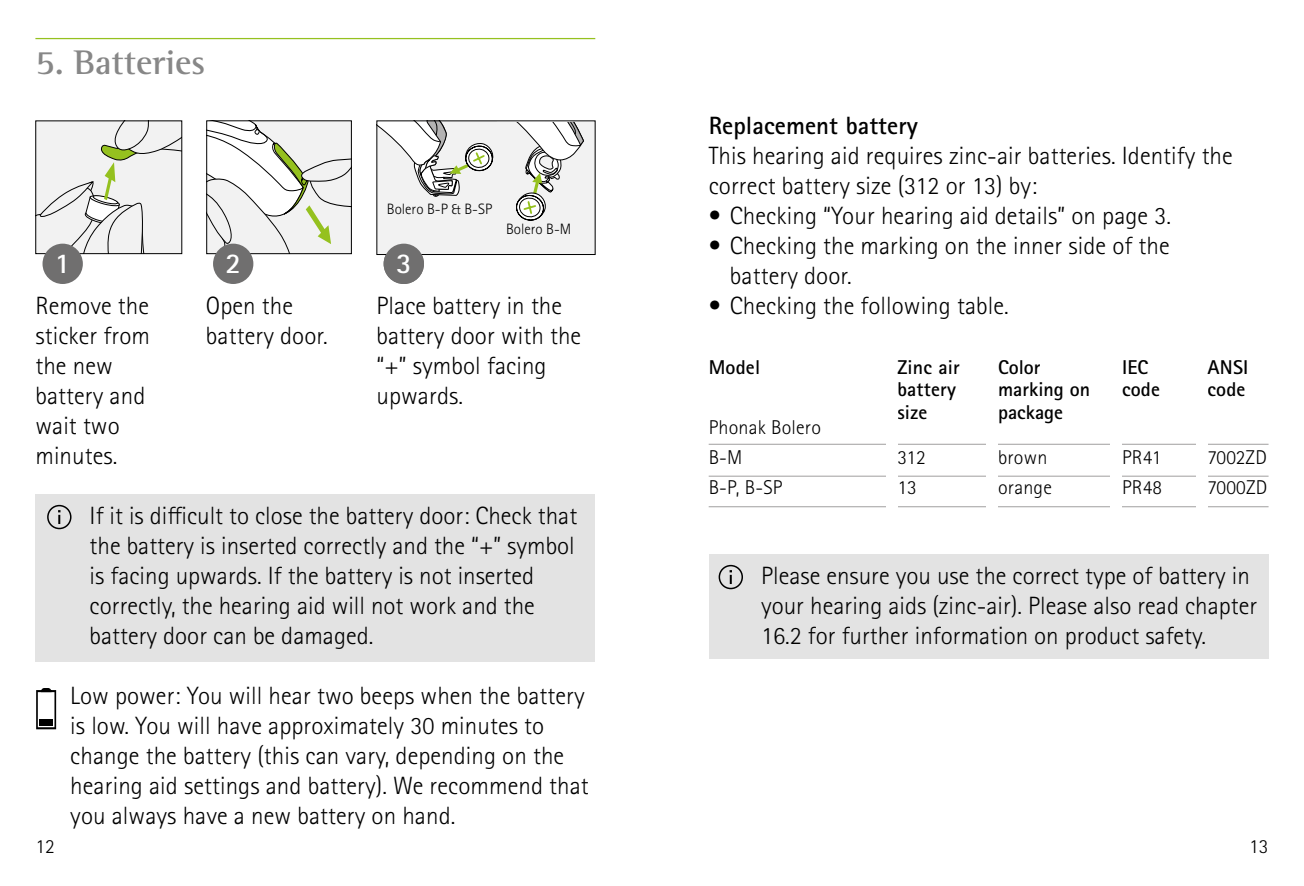
<style>
.page{position:relative;width:1304px;height:886px;background:#fff}
.page>*{position:absolute;margin:0;border:0;box-sizing:border-box;transform-origin:0 0}
.t1{font:700 35px "Rotis Semi Serif Pro";color:#878787}
.t2{font:700 28.75px "Rotis Sans Serif Pro";color:#fff}
.t3{font:300 25px/30px "Rotis Sans Serif Pro";letter-spacing:.005em;color:#000}
.t4{font:700 25px "Rotis Sans Serif Pro";letter-spacing:.005em;color:#000}
.t5{font:300 20px/30px "Rotis Sans Serif Pro";letter-spacing:.01em;color:#000}
.t6{font:700 20px/22.5px "Rotis Sans Serif Pro";letter-spacing:.01em;color:#000}
.t7{font:300 15px "Rotis Sans Serif Pro";color:#000}
</style>
<div class="page">
<div style="left:709px;top:554px;width:560px;height:105px;background:#e3e3e3"></div>
<svg style="left:719px;top:565px;width:24px;height:24px"></svg>
<hr style="left:709px;top:444px;width:560px;height:1px;background:#b3b2b2">
<hr style="left:709px;top:476px;width:560px;height:1px;background:#b3b2b2">
<hr style="left:709px;top:506px;width:560px;height:1px;background:#b3b2b2">
<div style="left:886px;top:389px;width:11px;height:120px;background:#fff"></div>
<div style="left:986px;top:389px;width:12px;height:120px;background:#fff"></div>
<div style="left:1110px;top:389px;width:11px;height:120px;background:#fff"></div>
<div style="left:1196px;top:389px;width:11px;height:120px;background:#fff"></div>
<div style="left:35px;top:494px;width:560px;height:168px;background:#e3e3e3"></div>
<hr style="left:35px;top:38px;width:560px;height:1px;background:#95c11f">
<svg style="left:47px;top:505px;width:25px;height:24px"></svg>
<svg style="left:36px;top:688px;width:20px;height:41px"></svg>
<div style="left:39px;top:719px;width:14px;height:6px;background:#000"></div>
<svg style="left:37px;top:122px;width:143px;height:130px"></svg>
<div style="left:35px;top:120px;width:147px;height:134px;border:1px solid #000"></div>
<div style="left:43px;top:244px;width:40px;height:40px;background:#706f6f;border-radius:50%"></div>
<div style="left:377px;top:121px;width:218px;height:133px;background:#f2f2f2"></div>
<div style="left:376px;top:120px;width:219px;height:135px;border:1px solid #000"></div>
<svg style="left:377px;top:121px;width:216px;height:114px"></svg>
<div style="left:384px;top:244px;width:40px;height:40px;background:#706f6f;border-radius:50%"></div>
<svg style="left:208px;top:122px;width:142px;height:130px"></svg>
<div style="left:206px;top:120px;width:146px;height:134px;border:1px solid #000"></div>
<div style="left:213px;top:244px;width:40px;height:40px;background:#706f6f;border-radius:50%"></div>
<h1 class="t1" style="left:35px;top:41px;width:172px">5. Batteries</h1>
<p class="t7" style="left:387px;top:200px;width:107px">Bolero B-P &amp; B-SP</p>
<p class="t2" style="left:55px;top:245px;width:17px">1</p>
<p class="t2" style="left:396px;top:245px;width:17px">3</p>
<p class="t2" style="left:225px;top:245px;width:17px">2</p>
<p class="t7" style="left:506px;top:221px;width:67px">Bolero B-M</p>
<p class="t3" style="left:35px;top:291px;width:116px">Remove the sticker from the new battery and wait two minutes.</p>
<p class="t3" style="left:206px;top:291px;width:123px">Open the battery door.</p>
<p class="t3" style="left:376px;top:291px;width:206px">Place battery in the battery door with the “+” symbol facing upwards.</p>
<p class="t3" style="left:90px;top:501px;width:489px">If it is difficult to close the battery door: Check that the battery is inserted correctly and the “+” symbol is facing upwards. If the battery is not inserted correctly, the hearing aid will not work and the battery door can be damaged.</p>
<p class="t3" style="left:70px;top:681px;width:520px">Low power: You will hear two beeps when the battery is low. You will have approximately 30 minutes to change the battery (this can vary, depending on the hearing aid settings and battery). We recommend that you always have a new battery on hand.</p>
<p class="t4" style="left:709px;top:110px;width:211px">Replacement battery</p>
<p class="t3" style="left:709px;top:141px;width:526px">This hearing aid requires zinc-air batteries. Identify the correct battery size (312 or 13) by:</p>
<p class="t3" style="left:709px;top:201px;width:464px">• Checking “Your hearing aid details” on page 3.</p>
<p class="t3" style="left:730px;top:231px;width:441px;text-indent:-21px">• Checking the marking on the inner side of the battery door.</p>
<p class="t3" style="left:709px;top:291px;width:302px">• Checking the following table.</p>
<p class="t6" style="left:709px;top:356px;width:53px">Model</p>
<p class="t5" style="left:709px;top:412px;width:114px">Phonak Bolero<br>B-M<br>B-P, B-SP</p>
<p class="t6" style="left:897px;top:356px;width:64px">Zinc air battery size</p>
<p class="t5" style="left:897px;top:442px;width:30px">312<br>13</p>
<p class="t6" style="left:998px;top:356px;width:94px">Color marking on package</p>
<p class="t5" style="left:998px;top:442px;width:55px">brown orange</p>
<p class="t6" style="left:1122px;top:356px;width:40px">IEC code</p>
<p class="t5" style="left:1122px;top:442px;width:42px">PR41<br>PR48</p>
<p class="t6" style="left:1207px;top:356px;width:42px">ANSI code</p>
<p class="t5" style="left:1207px;top:442px;width:61px">7002ZD<br>7000ZD</p>
<p class="t3" style="left:761px;top:561px;width:498px">Please ensure you use the correct type of battery in your hearing aids (zinc-air). Please also read chapter<br>16.2 for further information on product safety.</p>
<p class="t5" style="left:35px;top:831px;width:21px">12</p>
<p class="t5" style="left:1249px;top:831px;width:21px">13</p>
</div>
